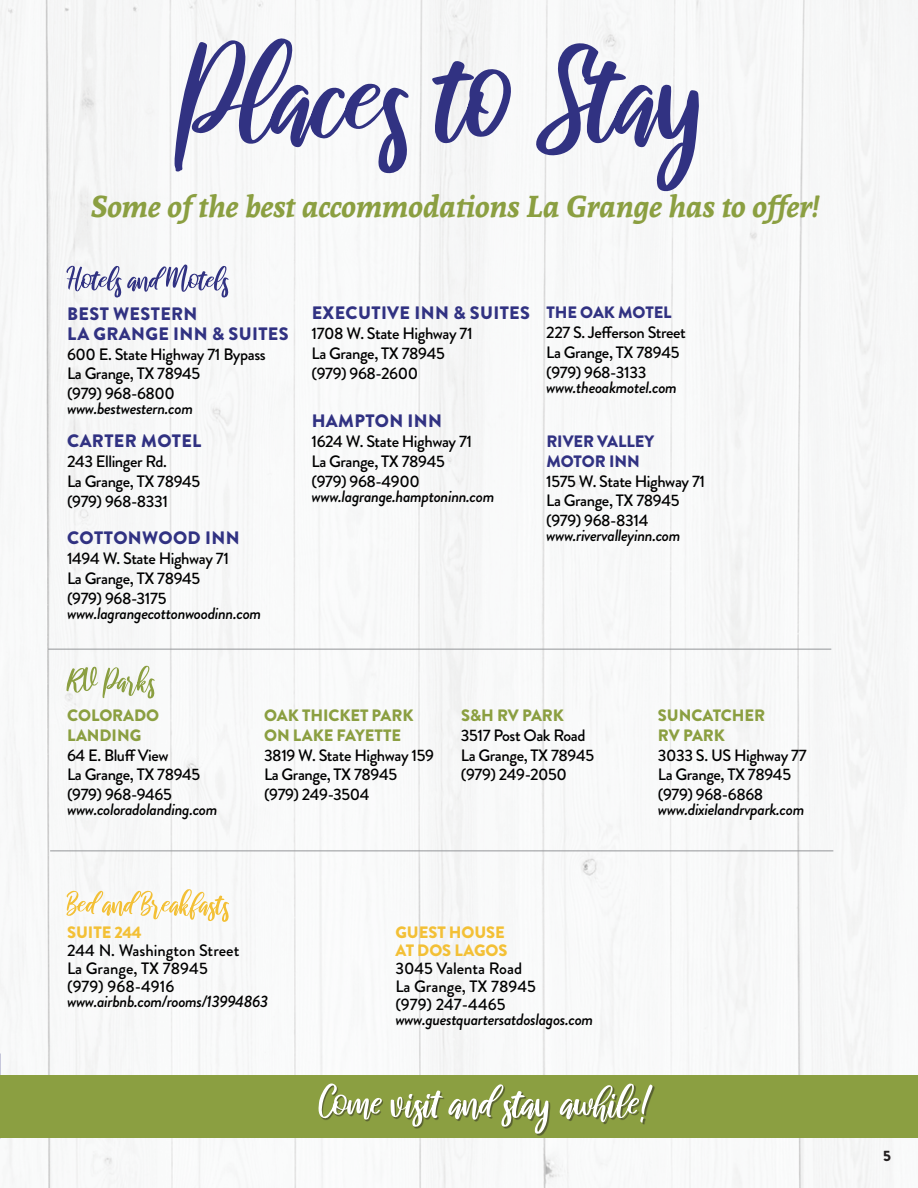
<style>
.page{position:relative;width:918px;height:1188px;background:#fff}
.page>*{position:absolute;margin:0;border:0;box-sizing:border-box;transform-origin:0 0}
.t1{font:italic 700 30px "Andada";color:#8b9f41}
.t2{font:900 18px/19.8px "Brandon Grotesque";letter-spacing:.02em;color:#313282}
.t3{font:500 16.5px/19.8px "Brandon Grotesque";letter-spacing:-.025em;color:#000}
.t4{font:italic 500 16.5px "Brandon Grotesque";letter-spacing:-.025em;color:#000}
.t5{font:500 16.5px/18px "Brandon Grotesque";color:#000}
.t6{font:900 16.5px/19.8px "Brandon Grotesque";letter-spacing:-.005em;color:#8b9f41}
.t7{font:900 16.5px/19.8px "Brandon Grotesque";letter-spacing:-.005em;color:#313282}
.t8{font:900 16.5px/18px "Brandon Grotesque";letter-spacing:-.005em;color:#f3c036}
.t9{font:900 15px "Brandon Grotesque";color:#231f20}
</style>
<div class="page">
<img style="left:0;top:0;width:918px;height:1188px">
<svg style="left:175px;top:38px;width:524px;height:154px"></svg>
<div style="left:0;top:1076px;width:918px;height:62px;background:#8b9f41"></div>
<svg style="left:318px;top:1083px;width:335px;height:51px"></svg>
<svg style="left:66px;top:666px;width:89px;height:33px"></svg>
<div style="left:57px;top:880px;width:181px;height:51px;background:#f8f9f9"></div>
<svg style="left:66px;top:889px;width:163px;height:33px"></svg>
<hr style="left:48px;top:649px;width:783px;height:1px;background:#939598">
<svg style="left:66px;top:264px;width:163px;height:34px"></svg>
<hr style="left:50px;top:850px;width:783px;height:1px;background:#939598">
<h1 class="t1" style="left:91px;top:186px;width:730px">Some of the best accommodations La Grange has to offer!</h1>
<p class="t2" style="left:67px;top:304px;width:223px">BEST WESTERN<br>LA GRANGE INN &amp; SUITES</p>
<p class="t3" style="left:67px;top:344px;width:200px">600 E. State Highway 71 Bypass<br>La Grange, TX 78945<br>(979) 968-6800</p>
<p class="t4" style="left:67px;top:397px;width:128px">www.bestwestern.com</p>
<p class="t2" style="left:67px;top:431px;width:136px">CARTER MOTEL</p>
<p class="t3" style="left:67px;top:452px;width:135px">243 Ellinger Rd.<br>La Grange, TX 78945 (979) 968-8331</p>
<p class="t2" style="left:67px;top:529px;width:174px">COTTONWOOD INN</p>
<p class="t3" style="left:67px;top:549px;width:163px">1494 W. State Highway 71<br>La Grange, TX 78945 (979) 968-3175</p>
<p class="t4" style="left:67px;top:602px;width:196px">www.lagrangecottonwoodinn.com</p>
<p class="t2" style="left:312px;top:304px;width:220px">EXECUTIVE INN &amp; SUITES</p>
<p class="t3" style="left:312px;top:324px;width:163px">1708 W. State Highway 71<br>La Grange, TX 78945 (979) 968-2600</p>
<p class="t2" style="left:312px;top:411px;width:132px">HAMPTON INN</p>
<p class="t3" style="left:312px;top:432px;width:162px">1624 W. State Highway 71<br>La Grange, TX 78945 (979) 968-4900</p>
<p class="t4" style="left:312px;top:484px;width:184px">www.lagrange.hamptoninn.com</p>
<p class="t7" style="left:546px;top:303px;width:127px">THE OAK MOTEL</p>
<p class="t3" style="left:546px;top:323px;width:141px">227 S. Jefferson Street<br>La Grange, TX 78945 (979) 968-3133</p>
<p class="t4" style="left:546px;top:376px;width:132px">www.theoakmotel.com</p>
<p class="t7" style="left:546px;top:432px;width:109px">RIVER VALLEY<br>MOTOR INN</p>
<p class="t3" style="left:546px;top:471px;width:160px">1575 W. State Highway 71<br>La Grange, TX 78945 (979) 968-8314</p>
<p class="t4" style="left:546px;top:524px;width:136px">www.rivervalleyinn.com</p>
<p class="t6" style="left:67px;top:706px;width:94px">COLORADO<br>LANDING</p>
<p class="t3" style="left:67px;top:745px;width:135px">64 E. Bluff View<br>La Grange, TX 78945 (979) 968-9465</p>
<p class="t4" style="left:67px;top:798px;width:152px">www.coloradolanding.com</p>
<p class="t6" style="left:264px;top:706px;width:151px">OAK THICKET PARK<br>ON LAKE FAYETTE</p>
<p class="t3" style="left:264px;top:745px;width:171px">3819 W. State Highway 159<br>La Grange, TX 78945 (979) 249-3504</p>
<p class="t6" style="left:461px;top:706px;width:104px">S&amp;H RV PARK</p>
<p class="t3" style="left:461px;top:725px;width:135px">3517 Post Oak Road<br>La Grange, TX 78945 (979) 249-2050</p>
<p class="t8" style="left:67px;top:924px;width:76px">SUITE 244</p>
<p class="t5" style="left:67px;top:942px;width:174px">244 N. Washington Street<br>La Grange, TX 78945 (979) 968-4916</p>
<p class="t4" style="left:67px;top:990px;width:203px">www.airbnb.com/rooms/13994863</p>
<p class="t8" style="left:395px;top:924px;width:114px">GUEST HOUSE<br>AT DOS LAGOS</p>
<p class="t5" style="left:395px;top:960px;width:142px">3045 Valenta Road<br>La Grange, TX 78945 (979) 247-4465</p>
<p class="t4" style="left:395px;top:1008px;width:199px">www.guestquartersatdoslagos.com</p>
<p class="t6" style="left:658px;top:706px;width:109px">SUNCATCHER<br>RV PARK</p>
<p class="t3" style="left:658px;top:745px;width:150px">3033 S. US Highway 77<br>La Grange, TX 78945 (979) 968-6868</p>
<p class="t4" style="left:658px;top:798px;width:148px">www.dixielandrvpark.com</p>
<p class="t9" style="left:883px;top:1145px;width:9px">5</p>
</div>
